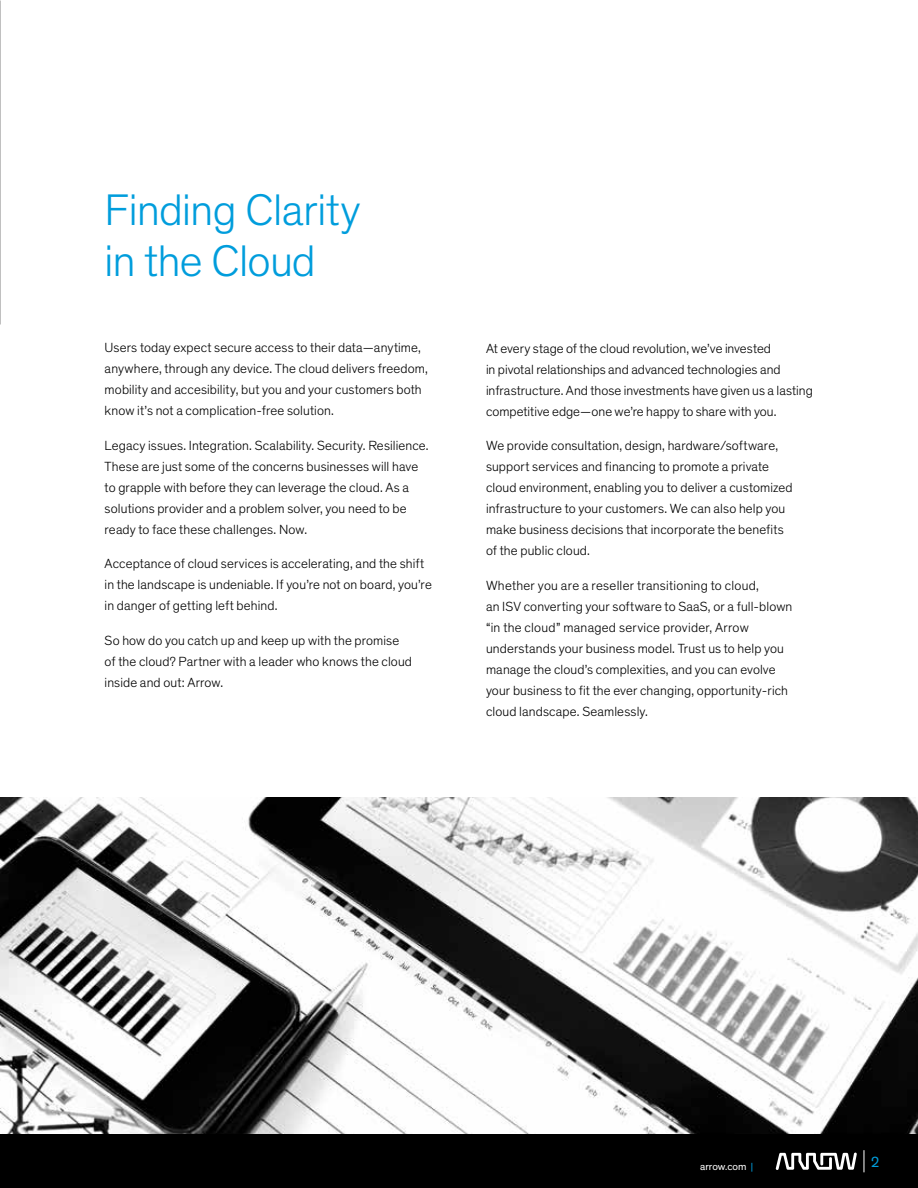
<style>
.page{position:relative;width:918px;height:1188px;background:#fff}
.page>*{position:absolute;margin:0;border:0;box-sizing:border-box;transform-origin:0 0}
.t1{font:300 45px/51px "Theinhardt";letter-spacing:-.01em;color:#009ddc}
.t2{font:15px "Theinhardt";color:#009ddc}
.t3{font:300 13.5px/21px "Theinhardt";letter-spacing:.01em;color:#000}
.t4{font:10.5px "Theinhardt";letter-spacing:-.005em;color:#fff}
.s1{color:#009ddc}
</style>
<div class="page">
<div style="left:0;top:1134px;width:918px;height:54px;background:#000"></div>
<svg style="left:776px;top:1152px;width:81px;height:18px"></svg>
<svg style="left:864px;top:1150px;width:1px;height:22px"></svg>
<img style="left:0;top:798px;width:918px;height:336px">
<svg style="left:0;top:0;width:1px;height:324px"></svg>
<h1 class="t1" style="left:105px;top:185px;width:257px">Finding Clarity in the Cloud</h1>
<p class="t3" style="left:105px;top:338px;width:325px">Users today expect secure access to their data—anytime, anywhere, through any device. The cloud delivers freedom, mobility and accesibility, but you and your customers both know it’s not a complication-free solution.</p>
<p class="t3" style="left:105px;top:435px;width:326px">Legacy issues. Integration. Scalability. Security. Resilience.<br>These are just some of the concerns businesses will have to grapple with before they can leverage the cloud. As a solutions provider and a problem solver, you need to be ready to face these challenges. Now.</p>
<p class="t3" style="left:105px;top:554px;width:329px">Acceptance of cloud services is accelerating, and the shift in the landscape is undeniable. If you’re not on board, you’re in danger of getting left behind.</p>
<p class="t3" style="left:105px;top:630px;width:309px">So how do you catch up and keep up with the promise of the cloud? Partner with a leader who knows the cloud inside and out: Arrow.</p>
<p class="t3" style="left:486px;top:338px;width:328px">At every stage of the cloud revolution, we’ve invested<br>in pivotal relationships and advanced technologies and infrastructure. And those investments have given us a lasting competitive edge—one we’re happy to share with you.</p>
<p class="t3" style="left:486px;top:435px;width:308px">We provide consultation, design, hardware/software, support services and financing to promote a private cloud environment, enabling you to deliver a customized infrastructure to your customers. We can also help you make business decisions that incorporate the benefits of the public cloud.</p>
<p class="t3" style="left:486px;top:575px;width:308px">Whether you are a reseller transitioning to cloud,<br>an ISV converting your software to SaaS, or a full-blown “in the cloud” managed service provider, Arrow understands your business model. Trust us to help you manage the cloud’s complexities, and you can evolve your business to fit the ever changing, opportunity-rich cloud landscape. Seamlessly.</p>
<p class="t4" style="left:700px;top:1160px;width:54px">arrow.com <span class="s1">|</span></p>
<p class="t2" style="left:871px;top:1154px;width:10px">2</p>
</div>
